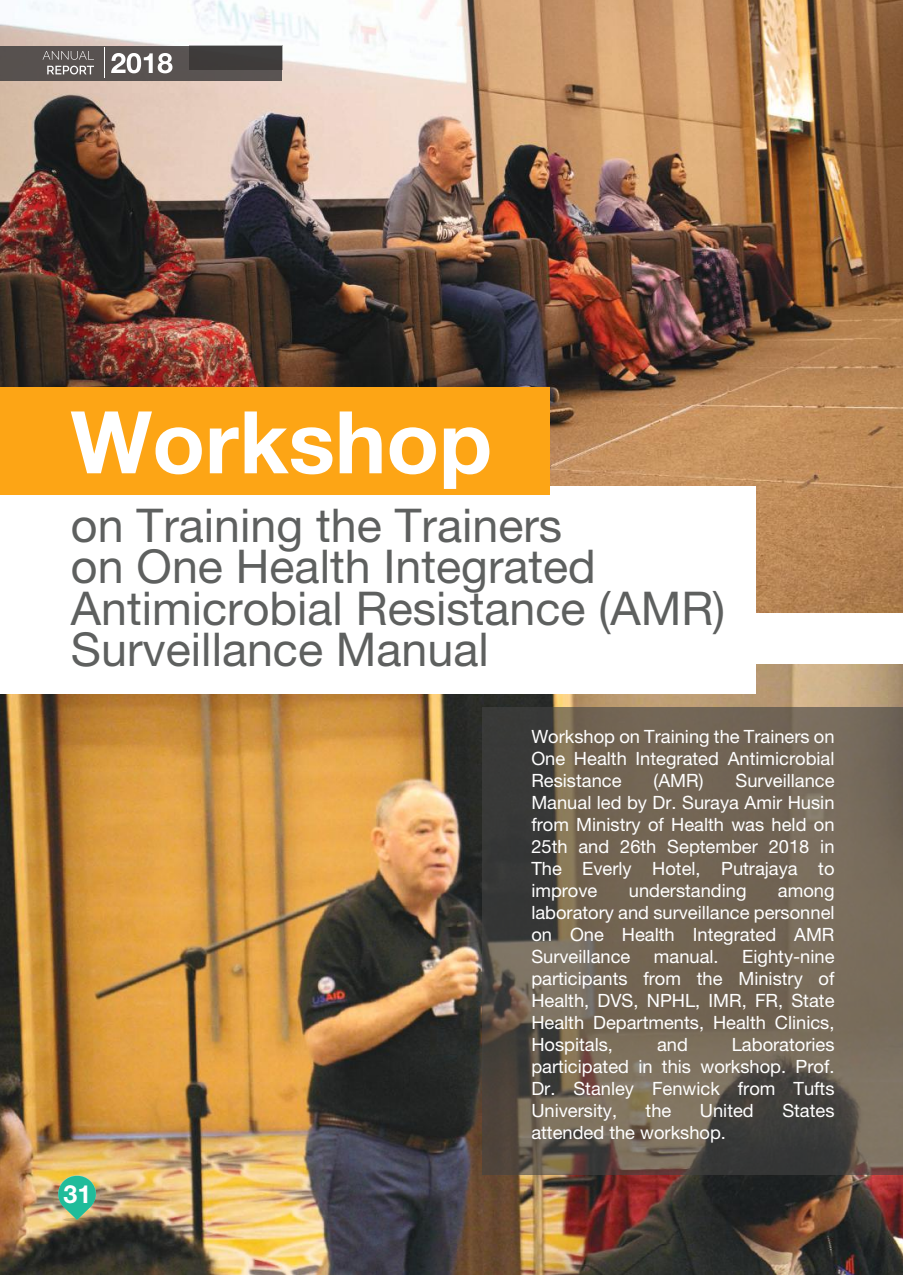
<style>
.page{position:relative;width:903px;height:1275px;background:#fff}
.page>*{position:absolute;margin:0;border:0;box-sizing:border-box;transform-origin:0 0}
.t1{font:700 86.62px "Helvetica Neue";color:#fff}
.t2{font:46.55px/41.6px "Helvetica Neue";color:#5e605f}
.t3{font:700 25.03px "Helvetica Neue";color:#fff}
.t4{font:18.38px/22.1px "Helvetica Neue";color:#fff;text-align:justify}
</style>
<div class="page">
<img style="left:0;top:665px;width:903px;height:610px">
<img style="left:0;top:0;width:903px;height:613px">
<hr style="left:63px;top:1218px;width:28px;height:3px;background:#111212;border-radius:50%">
<svg style="left:56px;top:1173px;width:42px;height:47px;background:#6ab788"></svg>
<div style="left:0;top:486px;width:755px;height:207px;background:#fff"></div>
<div style="left:0;top:387px;width:549px;height:107px;background:#fda515"></div>
<svg style="left:482px;top:707px;width:421px;height:468px;background:#695f51"></svg>
<div style="left:1px;top:46px;width:281px;height:35px;background:#585250"></div>
<svg style="left:43px;top:51px;width:51px;height:9px"></svg>
<svg style="left:47px;top:66px;width:47px;height:8px"></svg>
<hr style="left:104px;top:47px;width:1px;height:31px;background:#fff">
<svg style="left:111px;top:53px;width:61px;height:20px"></svg>
<div style="left:189px;top:46px;width:93px;height:24px;background:#3e3b3a"></div>
<h1 class="t1" style="left:71px;top:374px;width:423px">Workshop</h1>
<h2 class="t2" style="left:71px;top:507px;width:656px">on Training the Trainers<br>on One Health Integrated<br>Antimicrobial Resistance (AMR)<br>Surveillance Manual</h2>
<h3 class="t3" style="left:64px;top:1174px;width:29px">31</h3>
<p class="t4" style="left:531px;top:727px;width:305px">Workshop on Training the Trainers on One Health Integrated Antimicrobial Resistance</p>
<p class="t4" style="left:531px;top:770px;width:305px;text-indent:204px">Surveillance Manual led by Dr. Suraya Amir Husin from Ministry of Health was held on 25th and 26th September 2018 in The Everly Hotel, Putrajaya to improve</p>
<p class="t4" style="left:653px;top:770px;width:51px">(AMR)</p>
<p class="t4" style="left:629px;top:880px;width:119px">understanding</p>
<p class="t4" style="left:531px;top:880px;width:305px;text-indent:247px">among laboratory and surveillance personnel on One Health Integrated AMR Surveillance</p>
<p class="t4" style="left:531px;top:946px;width:305px;text-indent:211px">Eighty-nine participants from the Ministry of Health, DVS, NPHL, IMR, FR, State Health Departments, Health Clinics, Hospitals,</p>
<p class="t4" style="left:654px;top:946px;width:66px">manual.</p>
<p class="t4" style="left:531px;top:1034px;width:305px;text-indent:200px">Laboratories participated in this workshop. Prof.<br>Dr. Stanley Fenwick from Tufts University,</p>
<p class="t4" style="left:657px;top:1034px;width:32px">and</p>
<p class="t4" style="left:645px;top:1100px;width:27px">the</p>
<p class="t4" style="left:700px;top:1100px;width:55px">United</p>
<p class="t4" style="left:782px;top:1100px;width:54px">States</p>
<p class="t4" style="left:531px;top:1122px;width:196px">attended the workshop.</p>
</div>
